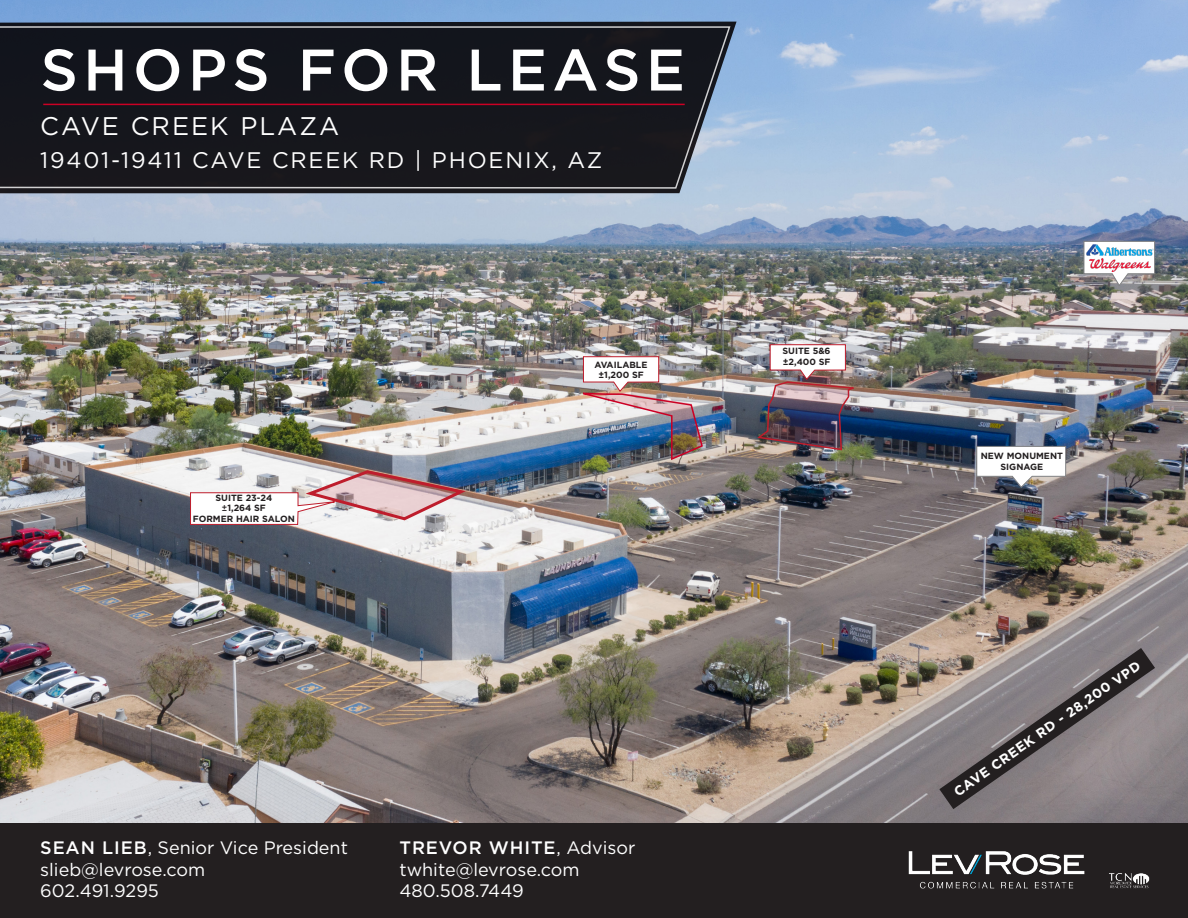
<style>
.page{position:relative;width:1188px;height:918px;background:#fff}
.page>*{position:absolute;margin:0;border:0;box-sizing:border-box;transform-origin:0 0}
.t1{font:500 58.5px "Gotham";letter-spacing:.09em;color:#fff}
.t2{font:25.5px "Gotham";letter-spacing:.08em;color:#fff}
.t3{font:22.5px "Gotham";letter-spacing:.08em;color:#fff}
.t4{font:18px "Gotham";color:#fff}
.t5{font:500 18px "Gotham";letter-spacing:.05em;color:#fff}
.Headline_-_Align_Left{font:700 13.5px "Gotham";color:#fff}
.t6{font:700 9px/10.8px "Gotham";color:#231f20;text-align:center}
.s1{font-weight:500}
.s2{font-weight:400}
</style>
<div class="page">
<img style="left:0;top:0;width:1188px;height:824px">
<svg style="left:0;top:22px;width:737px;height:171px;background:#303742"></svg>
<svg style="left:0;top:25px;width:732px;height:164px;background:#1d1f26"></svg>
<hr style="left:43px;top:104px;width:642px;height:1px;background:#cc0024">
<div style="left:0;top:824px;width:1188px;height:94px;background:#231f20"></div>
<img style="left:908px;top:851px;width:242px;height:38px">
<svg style="left:939px;top:648px;width:216px;height:161px;background:#7d7577"></svg>
<svg style="left:1083px;top:240px;width:73px;height:47px"></svg>
<img style="left:1089px;top:258px;width:61px;height:14px">
<img style="left:1086px;top:245px;width:67px;height:10px">
<svg style="left:976px;top:446px;width:91px;height:43px"></svg>
<img style="left:190px;top:468px;width:280px;height:57px">
<img style="left:757px;top:344px;width:103px;height:107px">
<img style="left:569px;top:356px;width:135px;height:105px">
<p class="t1" style="left:40px;top:32px;width:646px">SHOPS FOR LEASE</p>
<p class="t2" style="left:40px;top:110px;width:301px">CAVE CREEK PLAZA</p>
<p class="t3" style="left:40px;top:146px;width:564px">19401-19411 CAVE CREEK RD | PHOENIX, AZ</p>
<p class="t6" style="left:783px;top:346px;width:50px">SUITE 5&amp;6</p>
<p class="t6" style="left:216px;top:492px;width:58px">SUITE 23-24</p>
<p class="t6" style="left:222px;top:503px;width:45px"><span class="s1">±</span>1,264 SF</p>
<p class="t6" style="left:193px;top:514px;width:103px">FORMER HAIR SALON</p>
<p class="t6" style="left:595px;top:359px;width:54px">AVAILABLE</p>
<p class="t6" style="left:783px;top:357px;width:49px">±2,400 SF</p>
<p class="t6" style="left:598px;top:370px;width:47px">±1,200 SF</p>
<p class="t4" style="left:40px;top:836px;width:309px"><span class="s1">SEAN LIEB</span>, Senior Vice President</p>
<p class="t4" style="left:40px;top:858px;width:166px">slieb@levrose.com</p>
<p class="t4" style="left:40px;top:880px;width:120px">602.491.9295</p>
<p class="t5" style="left:399px;top:836px;width:237px">TREVOR WHITE<span class="s2">, Advisor</span></p>
<p class="t4" style="left:399px;top:858px;width:182px">twhite@levrose.com</p>
<p class="t4" style="left:399px;top:880px;width:126px">480.508.7449</p>
<p class="t6" style="left:981px;top:451px;width:84px">NEW MONUMENT<br>SIGNAGE</p>
<p class="Headline_-_Align_Left" style="left:950px;top:785px;width:226px;rotate:-35deg">CAVE CREEK RD - 28,200 VPD</p>
</div>
